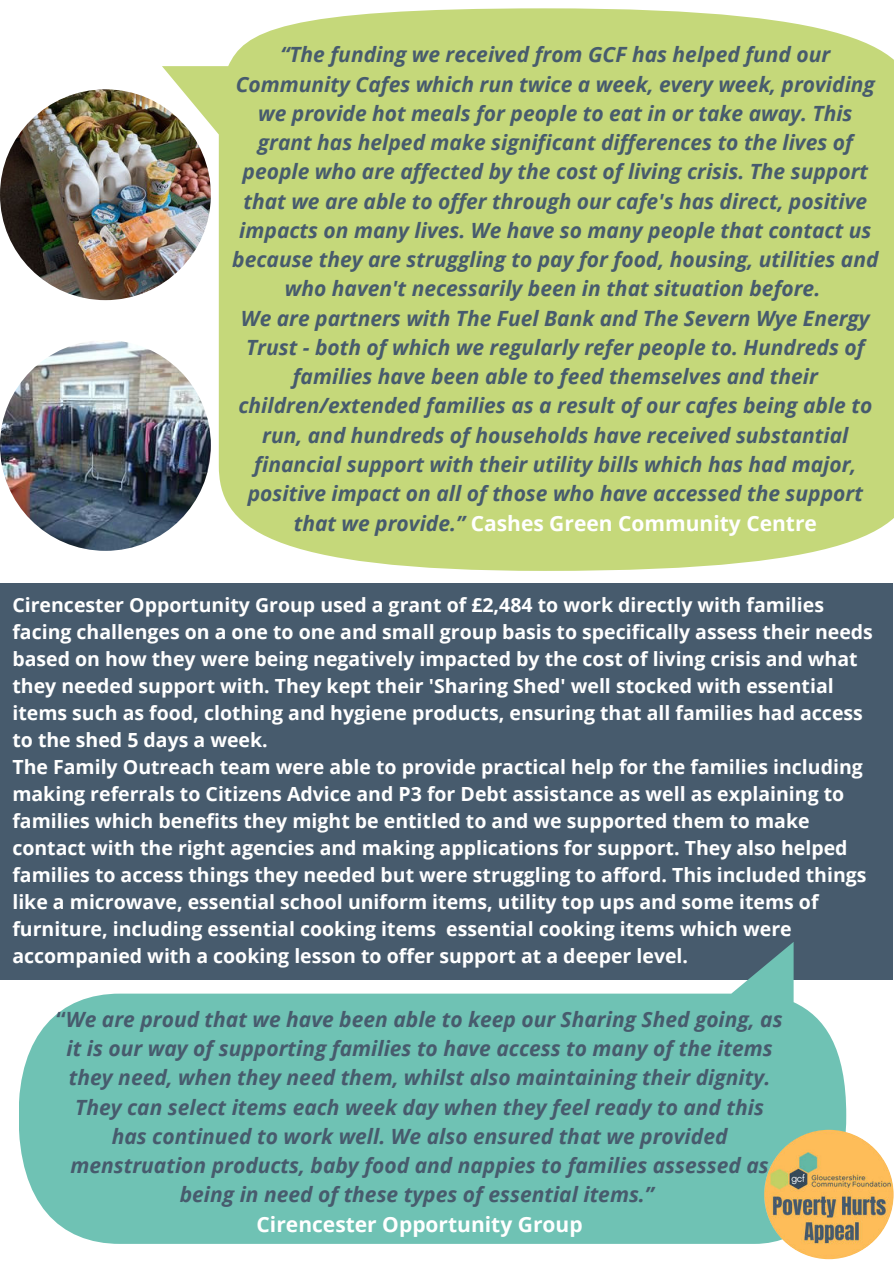
<style>
.page{position:relative;width:894px;height:1264px;background:#fff}
.page>*{position:absolute;margin:0;border:0;box-sizing:border-box;transform-origin:0 0}
.t1{font:italic 700 21px/29.2px "Open Sans";color:#475b6d;text-align:center}
.t2{font:700 21px "Open Sans";color:#fff}
.t3{font:700 19.5px/27px "Open Sans";color:#fff}
.s1{font-style:normal;color:#fff}
.s2{font-style:normal}
</style>
<div class="page">
<img style="left:0;top:340px;width:211px;height:211px;border-radius:50%">
<img style="left:0;top:89px;width:211px;height:211px;border-radius:50%">
<div style="left:219px;top:8px;width:674px;height:563px;background:#c5d87a"></div>
<div style="left:0;top:583px;width:893px;height:396px;background:#475b6d"></div>
<div style="left:19px;top:993px;width:827px;height:250px;background:#6fc2b4"></div>
<img style="left:764px;top:1129px;width:129px;height:130px;border-radius:50%">
<p class="t1" style="left:232px;top:39px;width:647px">“The funding we received from GCF has helped fund our Community Cafes which run twice a week, every week, providing we provide hot meals for people to eat in or take away. This grant has helped make significant differences to the lives of people who are affected by the cost of living crisis. The support that we are able to offer through our cafe's has direct, positive impacts on many lives. We have so many people that contact us because they are struggling to pay for food, housing, utilities and who haven't necessarily been in that situation before.<br>We are partners with The Fuel Bank and The Severn Wye Energy Trust - both of which we regularly refer people to. Hundreds of families have been able to feed themselves and their children/extended families as a result of our cafes being able to run, and hundreds of households have received substantial financial support with their utility bills which has had major, positive impact on all of those who have accessed the support that we provide.” <span class="s1">Cashes Green Community Centre</span></p>
<p class="t3" style="left:12px;top:591px;width:861px">Cirencester Opportunity Group used a grant of £2,484 to work directly with families facing challenges on a one to one and small group basis to specifically assess their needs based on how they were being negatively impacted by the cost of living crisis and what they needed support with. They kept their 'Sharing Shed' well stocked with essential items such as food, clothing and hygiene products, ensuring that all families had access to the shed 5 days a week.<br>The Family Outreach team were able to provide practical help for the families including making referrals to Citizens Advice and P3 for Debt assistance as well as explaining to families which benefits they might be entitled to and we supported them to make contact with the right agencies and making applications for support. They also helped families to access things they needed but were struggling to afford. This included things like a microwave, essential school uniform items, utility top ups and some items of furniture, including essential cooking items essential cooking items which were accompanied with a cooking lesson to offer support at a deeper level.</p>
<p class="t1" style="left:57px;top:1004px;width:727px"><span class="s2">“</span>We are proud that we have been able to keep our Sharing Shed going, as it is our way of supporting families to have access to many of the items they need, when they need them, whilst also maintaining their dignity.<br>They can select items each week day when they feel ready to and this has continued to work well. We also ensured that we provided menstruation products, baby food and nappies to families assessed as being in need of these types of essential items.”</p>
<p class="t2" style="left:256px;top:1209px;width:327px">Cirencester Opportunity Group</p>
</div>
